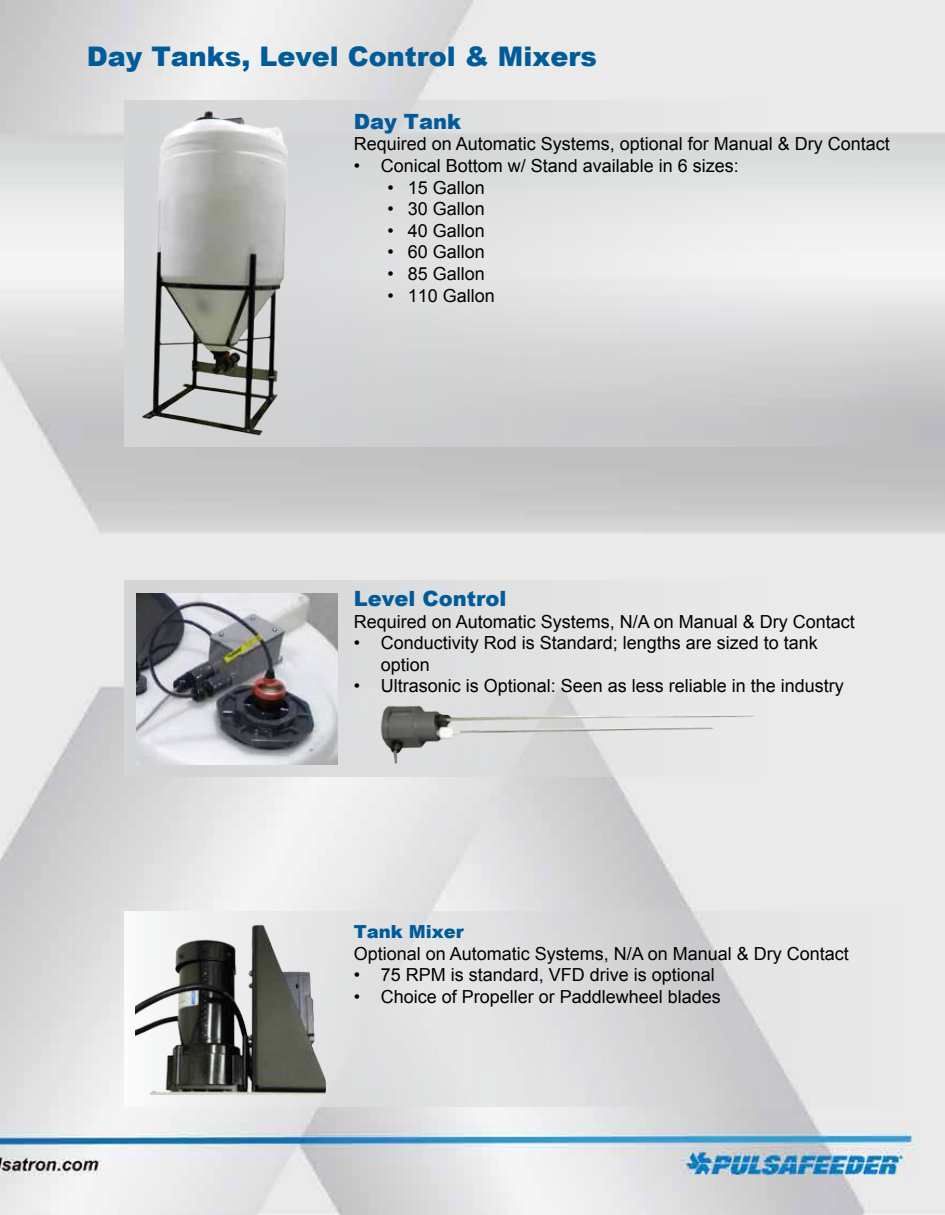
<style>
.page{position:relative;width:945px;height:1215px;background:#fff}
.page>*{position:absolute;margin:0;border:0;box-sizing:border-box;transform-origin:0 0}
.t1{font:900 27px "Arial";color:#005b99}
.t2{font:900 21px "Arial";color:#005b99}
.t3{font:18px/21.6px "Arial";color:#000}
.t4{font:900 18px "Arial";color:#005b99}
</style>
<div class="page">
<img style="left:0;top:0;width:945px;height:1215px">
<div style="left:125px;top:581px;width:774px;height:195px;background:linear-gradient(to right,#d2d4d5,#ededed)"></div>
<img style="left:136px;top:593px;width:202px;height:171px">
<img style="left:371px;top:703px;width:391px;height:63px">
<svg style="left:125px;top:912px;width:774px;height:195px;background:#dededf"></svg>
<img style="left:136px;top:924px;width:202px;height:171px">
<svg style="left:125px;top:100px;width:774px;height:347px;background:#dadbdc"></svg>
<img style="left:138px;top:107px;width:154px;height:337px">
<h1 class="t1" style="left:87px;top:37px;width:511px">Day Tanks, Level Control &amp; Mixers</h1>
<p class="t2" style="left:354px;top:106px;width:109px">Day Tank</p>
<p class="t3" style="left:354px;top:133px;width:538px">Required on Automatic Systems, optional for Manual &amp; Dry Contact</p>
<p class="t3" style="left:354px;top:155px;width:387px">• Conical Bottom w/ Stand available in 6 sizes:</p>
<p class="t3" style="left:387px;top:177px;width:99px">• 15 Gallon</p>
<p class="t3" style="left:387px;top:198px;width:99px">• 30 Gallon</p>
<p class="t3" style="left:387px;top:220px;width:99px">• 40 Gallon</p>
<p class="t3" style="left:387px;top:241px;width:99px">• 60 Gallon</p>
<p class="t3" style="left:387px;top:263px;width:99px">• 85 Gallon</p>
<p class="t3" style="left:387px;top:285px;width:109px">• 110 Gallon</p>
<p class="t2" style="left:354px;top:583px;width:154px">Level Control</p>
<p class="t3" style="left:354px;top:611px;width:503px">Required on Automatic Systems, N/A on Manual &amp; Dry Contact</p>
<p class="t3" style="left:381px;top:632px;width:439px;text-indent:-27px">• Conductivity Rod is Standard; lengths are sized to tank option</p>
<p class="t3" style="left:354px;top:675px;width:492px">• Ultrasonic is Optional: Seen as less reliable in the industry</p>
<p class="t4" style="left:354px;top:919px;width:111px">Tank Mixer</p>
<p class="t3" style="left:354px;top:943px;width:497px">Optional on Automatic Systems, N/A on Manual &amp; Dry Contact</p>
<p class="t3" style="left:354px;top:965px;width:363px">• 75 RPM is standard, VFD drive is optional</p>
<p class="t3" style="left:354px;top:986px;width:369px">• Choice of Propeller or Paddlewheel blades</p>
</div>
